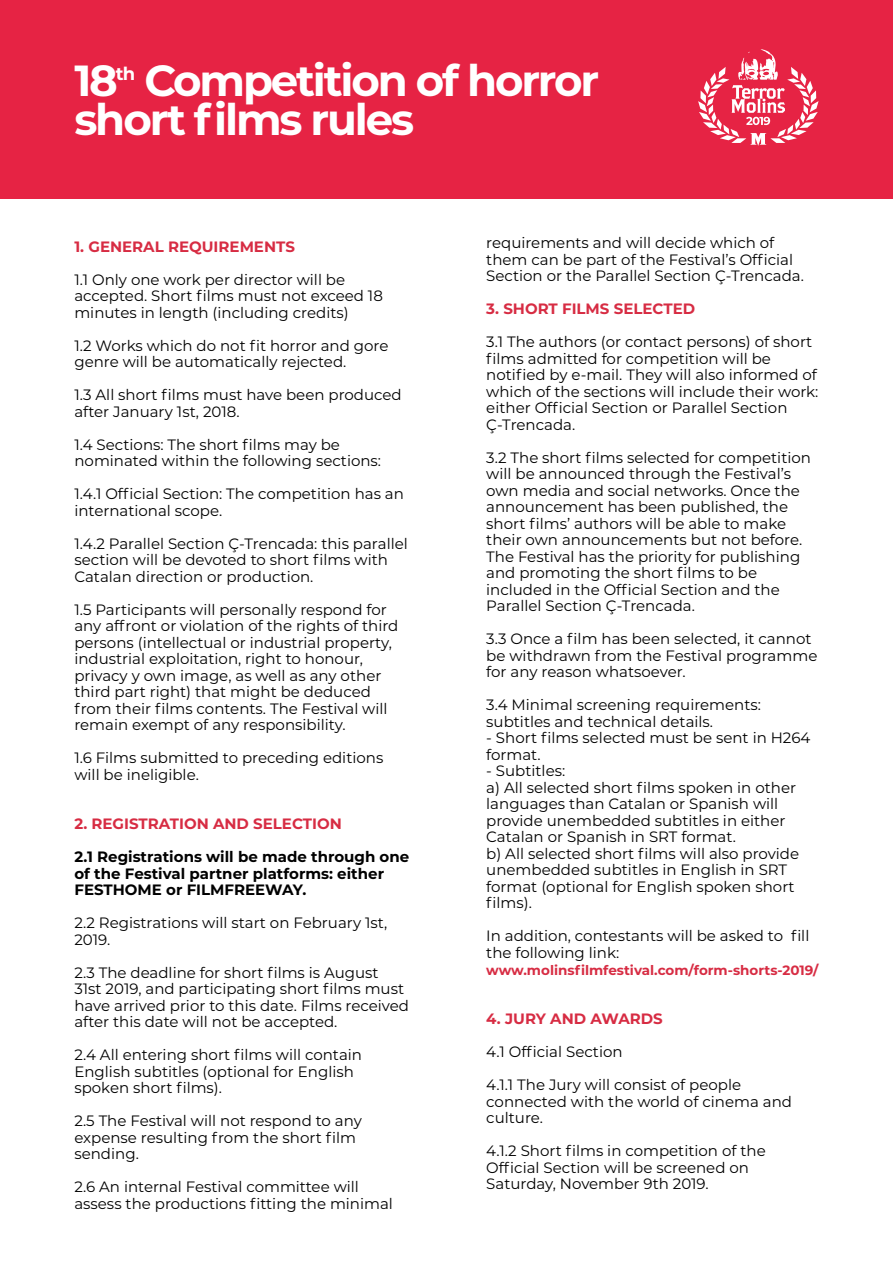
<style>
.page{position:relative;width:893px;height:1263px;background:#fff}
.page>*{position:absolute;margin:0;border:0;box-sizing:border-box;transform-origin:0 0}
.t1{font:700 43.5px/39px "Montserrat";letter-spacing:-.05em;color:#fff}
.t2{font:700 18px "Montserrat";color:#fff}
.t3{font:15px/16.5px "Montserrat";color:#000}
.t4{font:700 15px/16.5px "Montserrat";color:#000}
.t5{font:700 15px "Montserrat";color:#d72c43}
.t6{font:700 13.5px "Montserrat";color:#d72c43}
</style>
<div class="page">
<div style="left:0;top:0;width:893px;height:198px;background:#e62344"></div>
<svg style="left:698px;top:49px;width:121px;height:97px"></svg>
<h1 class="t1" style="left:74px;top:59px;width:526px;text-indent:70px">Competition of horror short films rules</h1>
<h1 class="t1" style="left:74px;top:59px;width:45px">18</h1>
<p class="t2" style="left:116px;top:60px;width:21px">th</p>
<p class="t5" style="left:74px;top:235px;width:222px">1. GENERAL REQUIREMENTS</p>
<p class="t3" style="left:74px;top:270px;width:310px">1.1 Only one work per director will be accepted. Short films must not exceed 18 minutes in length (including credits)</p>
<p class="t3" style="left:74px;top:336px;width:315px">1.2 Works which do not fit horror and gore genre will be automatically rejected.</p>
<p class="t3" style="left:74px;top:386px;width:329px">1.3 All short films must have been produced after January 1st, 2018.</p>
<p class="t3" style="left:74px;top:435px;width:308px">1.4 Sections: The short films may be nominated within the following sections:</p>
<p class="t3" style="left:74px;top:485px;width:331px">1.4.1 Official Section: The competition has an international scope.</p>
<p class="t3" style="left:74px;top:534px;width:335px">1.4.2 Parallel Section Ç-Trencada: this parallel section will be devoted to short films with<br>Catalan direction or production.</p>
<p class="t3" style="left:74px;top:600px;width:326px">1.5 Participants will personally respond for any affront or violation of the rights of third persons (intellectual or industrial property, industrial exploitation, right to honour, privacy y own image, as well as any other third part right) that might be deduced from their films contents. The Festival will remain exempt of any responsibility.</p>
<p class="t3" style="left:74px;top:749px;width:310px">1.6 Films submitted to preceding editions will be ineligible.</p>
<p class="t5" style="left:74px;top:813px;width:269px">2. REGISTRATION AND SELECTION</p>
<p class="t4" style="left:74px;top:848px;width:336px">2.1 Registrations will be made through one of the Festival partner platforms: either<br>FESTHOME or FILMFREEWAY.</p>
<p class="t3" style="left:74px;top:914px;width:314px">2.2 Registrations will start on February 1st,<br>2019.</p>
<p class="t3" style="left:74px;top:963px;width:336px">2.3 The deadline for short films is August 31st 2019, and participating short films must have arrived prior to this date. Films received after this date will not be accepted.</p>
<p class="t3" style="left:74px;top:1046px;width:289px">2.4 All entering short films will contain<br>English subtitles (optional for English spoken short films).</p>
<p class="t3" style="left:74px;top:1112px;width:289px">2.5 The Festival will not respond to any expense resulting from the short film sending.</p>
<p class="t3" style="left:74px;top:1178px;width:320px">2.6 An internal Festival committee will assess the productions fitting the minimal</p>
<p class="t3" style="left:486px;top:234px;width:319px">requirements and will decide which of them can be part of the Festival’s Official<br>Section or the Parallel Section Ç-Trencada.</p>
<p class="t5" style="left:486px;top:298px;width:210px">3. SHORT FILMS SELECTED</p>
<p class="t3" style="left:486px;top:333px;width:334px">3.1 The authors (or contact persons) of short films admitted for competition will be notified by e-mail. They will also informed of which of the sections will include their work: either Official Section or Parallel Section Ç-Trencada.</p>
<p class="t3" style="left:486px;top:449px;width:326px">3.2 The short films selected for competition will be announced through the Festival’s own media and social networks. Once the announcement has been published, the short films’ authors will be able to make their own announcements but not before.<br>The Festival has the priority for publishing and promoting the short films to be included in the Official Section and the Parallel Section Ç-Trencada.</p>
<p class="t3" style="left:486px;top:630px;width:333px">3.3 Once a film has been selected, it cannot be withdrawn from the Festival programme for any reason whatsoever.</p>
<p class="t3" style="left:486px;top:696px;width:276px">3.4 Minimal screening requirements: subtitles and technical details.</p>
<p class="t3" style="left:486px;top:729px;width:326px">- Short films selected must be sent in H264 format.</p>
<p class="t3" style="left:486px;top:762px;width:314px">- Subtitles:<br>a) All selected short films spoken in other languages than Catalan or Spanish will provide unembedded subtitles in either Catalan or Spanish in SRT format.<br>b) All selected short films will also provide unembedded subtitles in English in SRT format (optional for English spoken short films).</p>
<p class="t3" style="left:486px;top:927px;width:325px">In addition, contestants will be asked to fill the following link:</p>
<p class="t6" style="left:486px;top:960px;width:334px">www.molinsfilmfestival.com/form-shorts-2019/</p>
<p class="t5" style="left:486px;top:1008px;width:178px">4. JURY AND AWARDS</p>
<p class="t3" style="left:486px;top:1043px;width:138px">4.1 Official Section</p>
<p class="t3" style="left:486px;top:1076px;width:307px">4.1.1 The Jury will consist of people connected with the world of cinema and culture.</p>
<p class="t3" style="left:486px;top:1142px;width:281px">4.1.2 Short films in competition of the<br>Official Section will be screened on<br>Saturday, November 9th 2019.</p>
</div>
